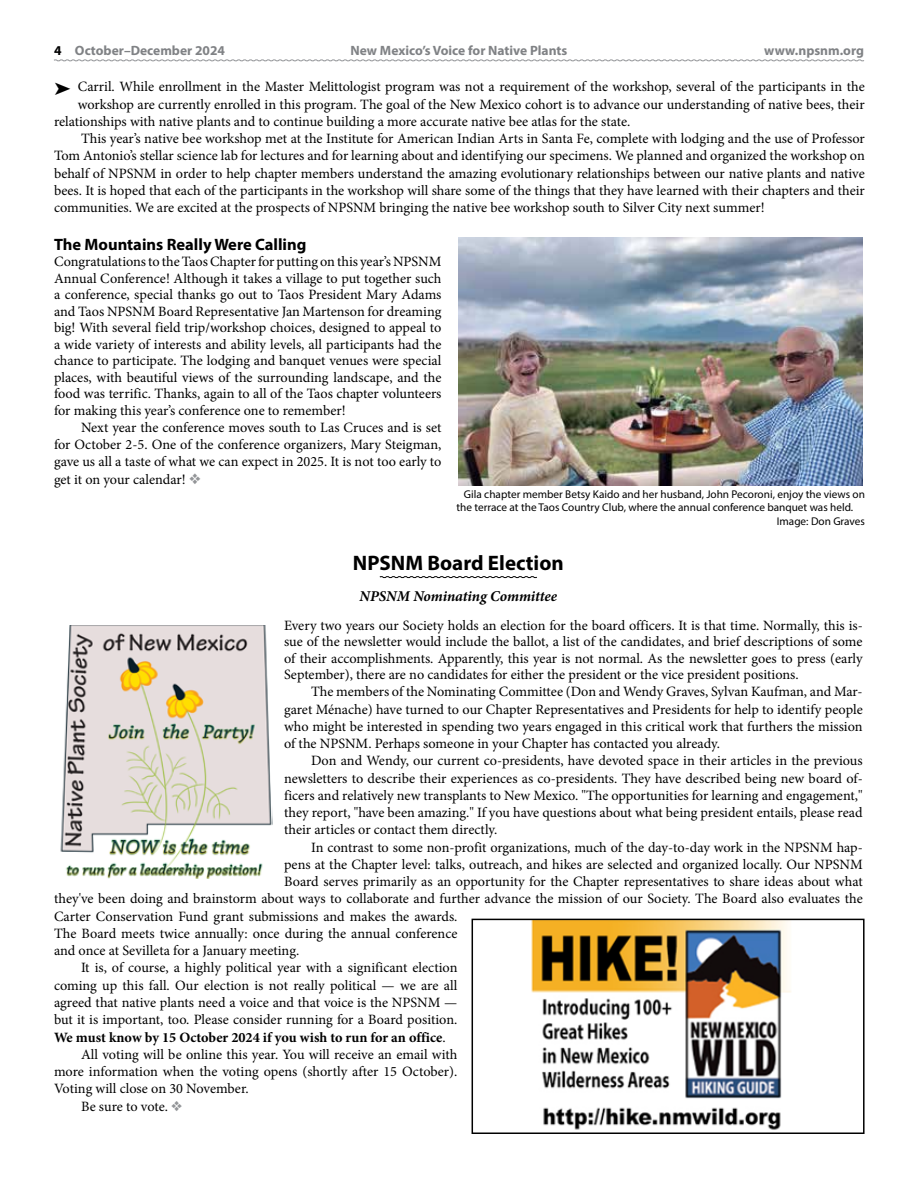
<style>
.page{position:relative;width:918px;height:1188px;background:#fff}
.page>*{position:absolute;margin:0;border:0;box-sizing:border-box;transform-origin:0 0}
.t1{font:700 21px "Myriad Pro";color:#000}
.t2{font:700 16.5px "Myriad Pro";color:#000}
.t3{font:italic 700 15px "Minion Pro";letter-spacing:-.005em;color:#000}
.t4{font:14.25px/16.5px "Minion Pro";letter-spacing:-.005em;color:#000;text-align:justify}
.t5{font:700 14.25px "Minion Pro";color:#000}
.t6{font:700 13.5px "Myriad Pro";color:#808285}
.t7{font:11.25px "Myriad Pro";color:#000}
.s1{color:#000}
.s2{color:#939598}
.s3{font-weight:400}
</style>
<div class="page">
<img style="left:531px;top:922px;width:260px;height:208px">
<div style="left:472px;top:919px;width:393px;height:215px;border:2px solid #000"></div>
<img style="left:458px;top:237px;width:405px;height:249px">
<svg style="left:379px;top:576px;width:158px;height:2px"></svg>
<img style="left:60px;top:626px;width:213px;height:252px">
<svg style="left:54px;top:59px;width:810px;height:3px"></svg>
<p class="t6" style="left:54px;top:42px;width:173px"><span class="s1">4</span> October–December 2024</p>
<p class="t6" style="left:351px;top:42px;width:218px">New Mexico’s Voice for Native Plants</p>
<p class="t6" style="left:764px;top:42px;width:101px">www.npsnm.org</p>
<p class="t4" style="left:78px;top:79px;width:789px">Carril. While enrollment in the Master Melittologist program was not a requirement of the workshop, several of the participants in the</p>
<p class="t4" style="left:78px;top:96px;width:788px">workshop are currently enrolled in this program. The goal of the New Mexico cohort is to advance our understanding of native bees, their</p>
<p class="t4" style="left:54px;top:113px;width:578px">relationships with native plants and to continue building a more accurate native bee atlas for the state.</p>
<p class="t4" style="left:81px;top:130px;width:785px">This year’s native bee workshop met at the Institute for American Indian Arts in Santa Fe, complete with lodging and the use of Professor</p>
<p class="t4" style="left:54px;top:148px;width:812px">Tom Antonio’s stellar science lab for lectures and for learning about and identifying our specimens. We planned and organized the workshop on</p>
<p class="t4" style="left:54px;top:165px;width:812px">behalf of NPSNM in order to help chapter members understand the amazing evolutionary relationships between our native plants and native</p>
<p class="t4" style="left:54px;top:182px;width:812px">bees. It is hoped that each of the participants in the workshop will share some of the things that they have learned with their chapters and their</p>
<p class="t4" style="left:54px;top:199px;width:712px">communities. We are excited at the prospects of NPSNM bringing the native bee workshop south to Silver City next summer!</p>
<p class="t2" style="left:54px;top:233px;width:254px">The Mountains Really Were Calling</p>
<p class="t4" style="left:54px;top:253px;width:389px">Congratulations to the Taos Chapter for putting on this year’s NPSNM Annual Conference! Although it takes a village to put together such a conference, special thanks go out to Taos President Mary Adams and Taos NPSNM Board Representative Jan Martenson for dreaming big! With several field trip/workshop choices, designed to appeal to a wide variety of interests and ability levels, all participants had the chance to participate. The lodging and banquet venues were special places, with beautiful views of the surrounding landscape, and the food was terrific. Thanks, again to all of the Taos chapter volunteers for making this year’s conference one to remember!</p>
<p class="t4" style="left:54px;top:419px;width:389px;line-height:17.2px;text-indent:27px">Next year the conference moves south to Las Cruces and is set for October 2-5. One of the conference organizers, Mary Steigman, gave us all a taste of what we can expect in 2025. It is not too early to get it on your calendar! <span class="s2">❖</span></p>
<p class="t7" style="left:464px;top:487px;width:403px">Gila chapter member Betsy Kaido and her husband, John Pecoroni, enjoy the views on</p>
<p class="t7" style="left:457px;top:500px;width:398px">the terrace at the Taos Country Club, where the annual conference banquet was held.</p>
<p class="t7" style="left:777px;top:514px;width:90px">Image: Don Graves</p>
<h1 class="t1" style="left:353px;top:549px;width:212px">NPSNM Board Election</h1>
<p class="t3" style="left:360px;top:586px;width:199px">NPSNM Nominating Committee</p>
<p class="t4" style="left:284px;top:617px;width:580px">Every two years our Society holds an election for the board officers. It is that time. Normally, this is&shy;sue of the newsletter would include the ballot, a list of the candidates, and brief descriptions of some of their accomplishments. Apparently, this year is not normal. As the newsletter goes to press (early September), there are no candidates for either the president or the vice president positions.</p>
<p class="t4" style="left:284px;top:683px;width:580px;line-height:17.2px;text-indent:27px">The members of the Nominating Committee (Don and Wendy Graves, Sylvan Kaufman, and Mar&shy;garet Ménache) have turned to our Chapter Representatives and Presidents for help to identify people who might be interested in spending two years engaged in this critical work that furthers the mission of the NPSNM. Perhaps someone in your Chapter has contacted you already.</p>
<p class="t4" style="left:284px;top:752px;width:580px;line-height:17.2px;text-indent:27px">Don and Wendy, our current co-presidents, have devoted space in their articles in the previous newsletters to describe their experiences as co-presidents. They have described being new board of&shy;ficers and relatively new transplants to New Mexico. "The opportunities for learning and engagement," they report, "have been amazing." If you have questions about what being president entails, please read their articles or contact them directly.</p>
<p class="t4" style="left:311px;top:839px;width:553px">In contrast to some non-profit organizations, much of the day-to-day work in the NPSNM hap-</p>
<p class="t4" style="left:284px;top:856px;width:580px">pens at the Chapter level: talks, outreach, and hikes are selected and organized locally. Our NPSNM</p>
<p class="t4" style="left:284px;top:873px;width:580px">Board serves primarily as an opportunity for the Chapter representatives to share ideas about what</p>
<p class="t4" style="left:54px;top:891px;width:810px">they've been doing and brainstorm about ways to collaborate and further advance the mission of our Society. The Board also evaluates the</p>
<p class="t4" style="left:54px;top:908px;width:405px">Carter Conservation Fund grant submissions and makes the awards.</p>
<p class="t4" style="left:54px;top:925px;width:405px">The Board meets twice annually: once during the annual conference</p>
<p class="t4" style="left:54px;top:942px;width:247px">and once at Sevilleta for a January meeting.</p>
<p class="t4" style="left:81px;top:960px;width:378px">It is, of course, a highly political year with a significant election</p>
<p class="t4" style="left:54px;top:977px;width:405px">coming up this fall. Our election is not really political — we are all</p>
<p class="t4" style="left:54px;top:994px;width:405px">agreed that native plants need a voice and that voice is the NPSNM —</p>
<p class="t4" style="left:54px;top:1012px;width:405px">but it is important, too. Please consider running for a Board position.</p>
<p class="t5" style="left:54px;top:1027px;width:393px">We must know by 15 October 2024 if you wish to run for an office<span class="s3">.</span></p>
<p class="t4" style="left:81px;top:1046px;width:378px">All voting will be online this year. You will receive an email with</p>
<p class="t4" style="left:54px;top:1063px;width:405px">more information when the voting opens (shortly after 15 October).</p>
<p class="t4" style="left:54px;top:1081px;width:196px">Voting will close on 30 November.</p>
<p class="t4" style="left:81px;top:1098px;width:103px">Be sure to vote. <span class="s2">❖</span></p>
</div>
